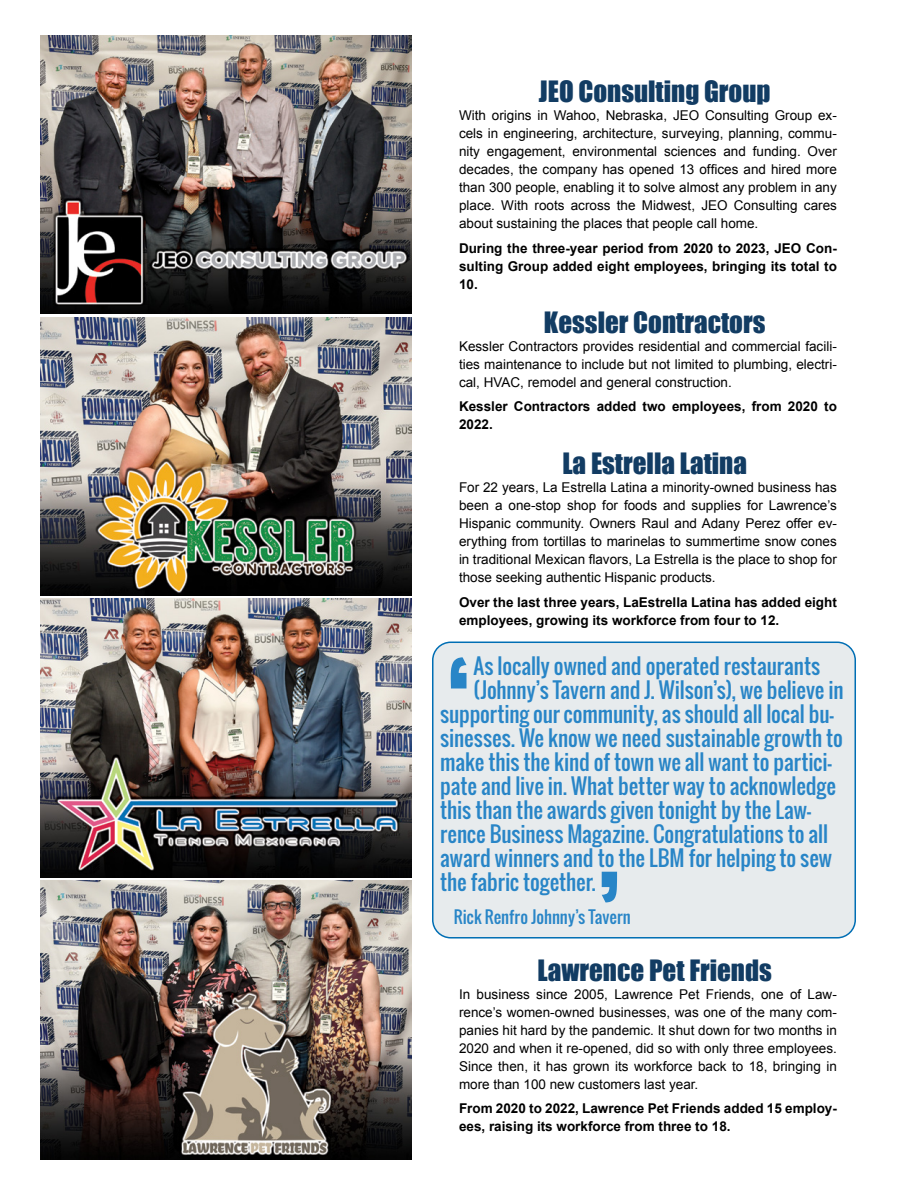
<style>
.page{position:relative;width:918px;height:1188px;background:#fff}
.page>*{position:absolute;margin:0;border:0;box-sizing:border-box;transform-origin:0 0}
.quote-breakout-oswal{font:124.5px "Oswald";color:#2885c7}
.quote-breakout-oswal-2{font:123px "Oswald";color:#2885c7}
.blue_subhead_FOUNDAT{font:27px "Impact";color:#123c63}
.quote-breakout-oswal-3{font:21px "Oswald";letter-spacing:-.005em;color:#2885c7}
.quote-name-oswald{font:16.5px "Oswald";color:#2885c7}
.main_1-_justified1{font:13.5px/18px "Arial";color:#000;text-align:justify}
.main_1-_justified1-2{font:700 13.5px/18px "Arial";color:#000}
</style>
<div class="page">
<img style="left:40px;top:35px;width:372px;height:279px">
<img style="left:40px;top:317px;width:372px;height:278px">
<img style="left:40px;top:599px;width:372px;height:278px">
<img style="left:40px;top:881px;width:372px;height:278px">
<div style="left:433px;top:642px;width:422px;height:296px;background:#e7ebed;border-radius:18px"></div>
<div style="left:432px;top:642px;width:424px;height:297px;border:2px solid #006eb4;border-radius:18px"></div>
<p class="blue_subhead_FOUNDAT" style="left:539px;top:71px;width:233px">JEO Consulting Group</p>
<p class="main_1-_justified1" style="left:459px;top:107px;width:379px">With origins in Wahoo, Nebraska, JEO Consulting Group ex&shy;cels in engineering, architecture, surveying, planning, commu&shy;nity engagement, environmental sciences and funding. Over decades, the company has opened 13 offices and hired more than 300 people, enabling it to solve almost any problem in any place. With roots across the Midwest, JEO Consulting cares about sustaining the places that people call home.</p>
<p class="main_1-_justified1-2" style="left:459px;top:240px;width:379px;text-align:justify">During the three-year period from 2020 to 2023, JEO Con&shy;sulting Group added eight employees, bringing its total to 10.</p>
<p class="blue_subhead_FOUNDAT" style="left:544px;top:301px;width:223px">Kessler Contractors</p>
<p class="main_1-_justified1" style="left:459px;top:337px;width:379px">Kessler Contractors provides residential and commercial facili&shy;ties maintenance to include but not limited to plumbing, electri&shy;cal, HVAC, remodel and general construction.</p>
<p class="main_1-_justified1-2" style="left:459px;top:398px;width:379px">Kessler Contractors added two employees, from 2020 to<br>2022.</p>
<p class="blue_subhead_FOUNDAT" style="left:562px;top:443px;width:186px">La Estrella Latina</p>
<p class="main_1-_justified1" style="left:459px;top:479px;width:379px">For 22 years, La Estrella Latina a minority-owned business has been a one-stop shop for foods and supplies for Lawrence’s Hispanic community. Owners Raul and Adany Perez offer ev&shy;erything from tortillas to marinelas to summertime snow cones in traditional Mexican flavors, La Estrella is the place to shop for those seeking authentic Hispanic products.</p>
<p class="main_1-_justified1-2" style="left:459px;top:594px;width:379px">Over the last three years, LaEstrella Latina has added eight employees, growing its workforce from four to 12.</p>
<p class="quote-breakout-oswal" style="left:443px;top:619px;width:33px">‘</p>
<p class="quote-breakout-oswal-3" style="left:474px;top:650px;width:348px">As locally owned and operated restaurants</p>
<p class="quote-breakout-oswal-3" style="left:474px;top:674px;width:371px">(Johnny’s Tavern and J. Wilson’s), we believe in</p>
<p class="quote-breakout-oswal-3" style="left:440px;top:698px;width:395px">supporting our community, as should all local bu-</p>
<p class="quote-breakout-oswal-3" style="left:440px;top:722px;width:404px">sinesses. We know we need sustainable growth to</p>
<p class="quote-breakout-oswal-3" style="left:440px;top:746px;width:393px">make this the kind of town we all want to partici-</p>
<p class="quote-breakout-oswal-3" style="left:440px;top:770px;width:397px">pate and live in. What better way to acknowledge</p>
<p class="quote-breakout-oswal-3" style="left:440px;top:794px;width:372px">this than the awards given tonight by the Law-</p>
<p class="quote-breakout-oswal-3" style="left:440px;top:818px;width:389px">rence Business Magazine. Congratulations to all</p>
<p class="quote-breakout-oswal-3" style="left:440px;top:842px;width:393px">award winners and to the LBM for helping to sew</p>
<p class="quote-breakout-oswal-3" style="left:440px;top:866px;width:157px">the fabric together.</p>
<p class="quote-breakout-oswal-2" style="left:594px;top:834px;width:32px">’</p>
<p class="quote-name-oswald" style="left:454px;top:904px;width:179px">Rick Renfro Johnny’s Tavern</p>
<p class="blue_subhead_FOUNDAT" style="left:538px;top:949px;width:236px">Lawrence Pet Friends</p>
<p class="main_1-_justified1" style="left:459px;top:985px;width:379px">In business since 2005, Lawrence Pet Friends, one of Law&shy;rence’s women-owned businesses, was one of the many com&shy;panies hit hard by the pandemic. It shut down for two months in 2020 and when it re-opened, did so with only three employees.<br>Since then, it has grown its workforce back to 18, bringing in more than 100 new customers last year.</p>
<p class="main_1-_justified1-2" style="left:459px;top:1100px;width:379px">From 2020 to 2022, Lawrence Pet Friends added 15 employ&shy;ees, raising its workforce from three to 18.</p>
</div>
